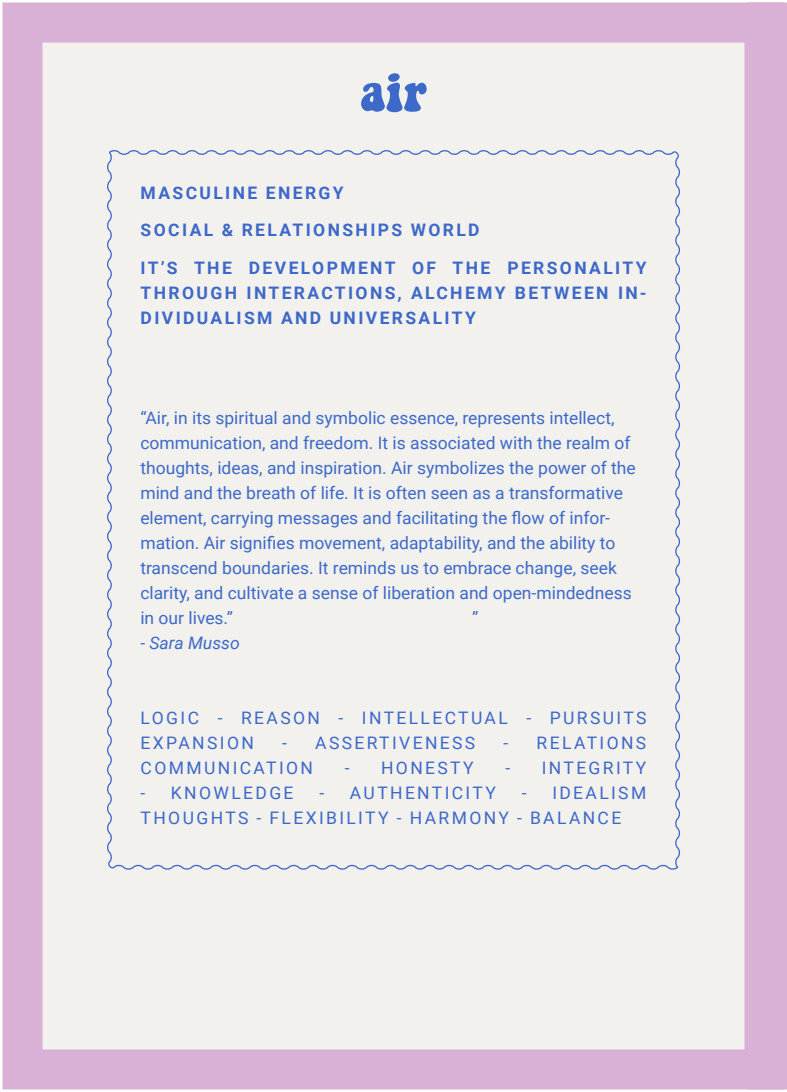
<style>
.page{position:relative;width:787px;height:1092px;background:#fff}
.page>*{position:absolute;margin:0;border:0;box-sizing:border-box;transform-origin:0 0}
.t1{font:50px "Keepon Truckin";color:#3d69c9}
.t2{font:17.25px/25px "Roboto";color:#3d69c9}
.t3{font:17.25px/25px "Roboto";letter-spacing:.135em;color:#3d68ca}
.t4{font:700 17.25px/37.5px "Roboto";letter-spacing:.135em;color:#3d68ca}
.t5{font:italic 17.25px "Roboto";color:#3d69c9}
</style>
<div class="page">
<hr style="left:784px;top:3px;width:3px;height:1086px;background:#d9b1d7">
<div style="left:3px;top:3px;width:781px;height:1086px;background:#f2f1ed;border:40px solid #d9b1d7"></div>
<svg style="left:107px;top:150px;width:573px;height:720px"></svg>
<h1 class="t1" style="left:360px;top:61px;width:68px">air</h1>
<p class="t4" style="left:141px;top:174px;width:507px">MASCULINE ENERGY<br>SOCIAL &amp; RELATIONSHIPS WORLD<br>IT’S THE DEVELOPMENT OF THE PERSONALITY</p>
<p class="t4" style="left:141px;top:280px;width:507px;line-height:25px">THROUGH INTERACTIONS, ALCHEMY BETWEEN IN-<br>DIVIDUALISM AND UNIVERSALITY</p>
<p class="t2" style="left:140px;top:405px;width:497px">“Air, in its spiritual and symbolic essence, represents intellect, communication, and freedom. It is associated with the realm of thoughts, ideas, and inspiration. Air symbolizes the power of the mind and the breath of life. It is often seen as a transformative element, carrying messages and facilitating the flow of infor&shy;mation. Air signifies movement, adaptability, and the ability to transcend boundaries. It reminds us to embrace change, seek clarity, and cultivate a sense of liberation and open-mindedness in our lives.”</p>
<p class="t2" style="left:472px;top:605px;width:8px">”</p>
<p class="t5" style="left:140px;top:633px;width:101px">- Sara Musso</p>
<p class="t3" style="left:141px;top:705px;width:507px">LOGIC - REASON - INTELLECTUAL - PURSUITS<br>EXPANSION</p>
<p class="t3" style="left:282px;top:730px;width:195px">- ASSERTIVENESS</p>
<p class="t3" style="left:503px;top:730px;width:144px">- RELATIONS</p>
<p class="t3" style="left:141px;top:755px;width:174px">COMMUNICATION</p>
<p class="t3" style="left:345px;top:755px;width:131px">- HONESTY</p>
<p class="t3" style="left:505px;top:755px;width:143px">- INTEGRITY</p>
<p class="t3" style="left:140px;top:780px;width:155px">- KNOWLEDGE</p>
<p class="t3" style="left:319px;top:780px;width:178px">- AUTHENTICITY</p>
<p class="t3" style="left:141px;top:780px;width:507px;text-indent:381px">- IDEALISM<br>THOUGHTS - FLEXIBILITY - HARMONY - BALANCE</p>
</div>
